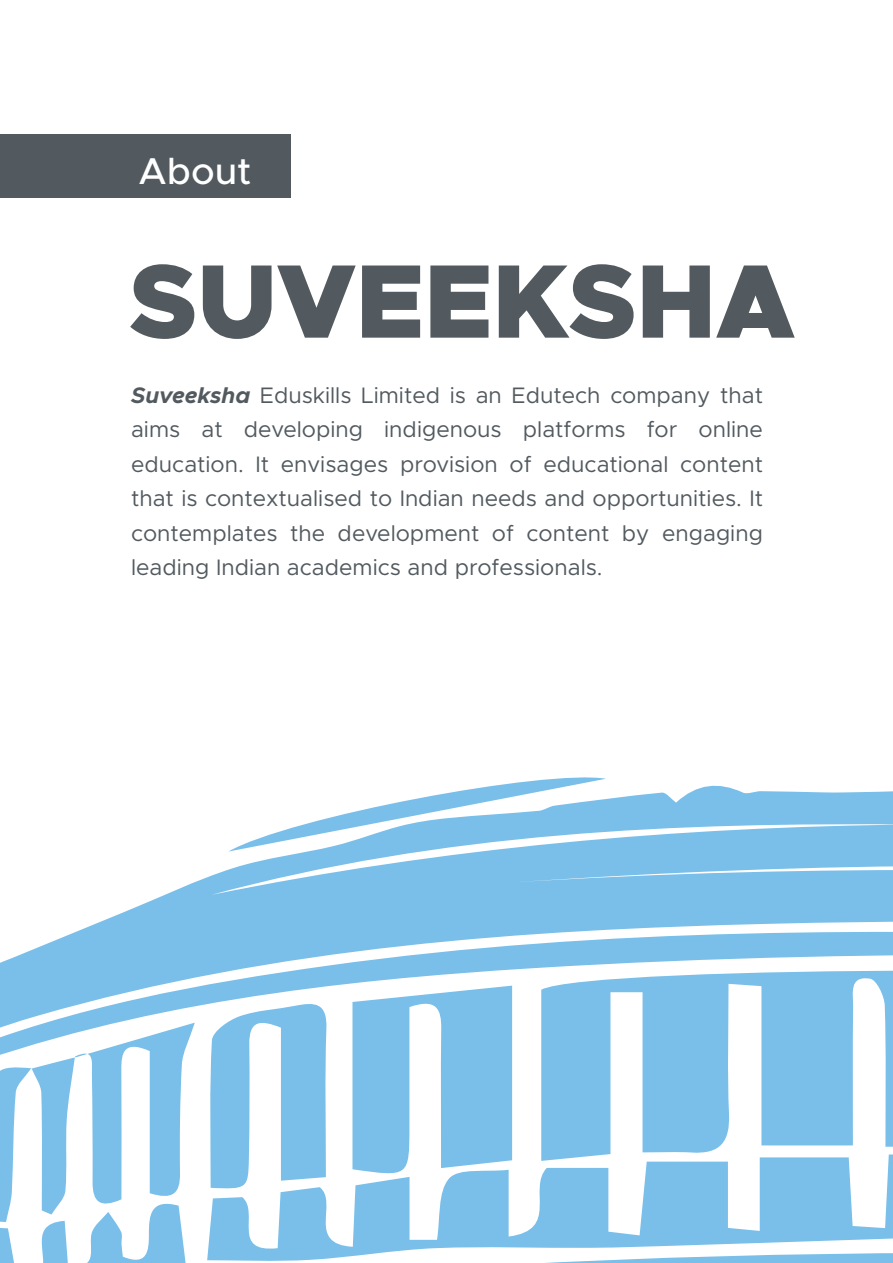
<style>
.page{position:relative;width:893px;height:1263px;background:#fff}
.page>*{position:absolute;margin:0;border:0;box-sizing:border-box;transform-origin:0 0}
.t1{font:900 105px "Metropolis";color:#525a5f}
.t2{font:500 37.5px "Metropolis";color:#fff}
.t3{font:22.5px/34.5px "Metropolis";color:#525a5f;text-align:justify}
.s1{font-weight:700;font-style:italic}
</style>
<div class="page">
<svg style="left:88px;top:785px;width:805px;height:142px;fill:#79bfe9"></svg>
<svg style="left:0;top:927px;width:893px;height:59px;fill:#79bfe9"></svg>
<svg style="left:228px;top:777px;width:378px;height:74px"></svg>
<svg style="left:0;top:986px;width:893px;height:277px"></svg>
<div style="left:0;top:134px;width:291px;height:64px;background:#525a5f"></div>
<h2 class="t2" style="left:139px;top:148px;width:114px">About</h2>
<h1 class="t1" style="left:129px;top:234px;width:667px">SUVEEKSHA</h1>
<p class="t3" style="left:131px;top:378px;width:633px"><span class="s1">Suveeksha</span> Eduskills Limited is an Edutech company that aims at developing indigenous platforms for online education. It envisages provision of educational content that is contextualised to Indian needs and opportunities. It contemplates the development of content by engaging leading Indian academics and professionals.</p>
</div>
